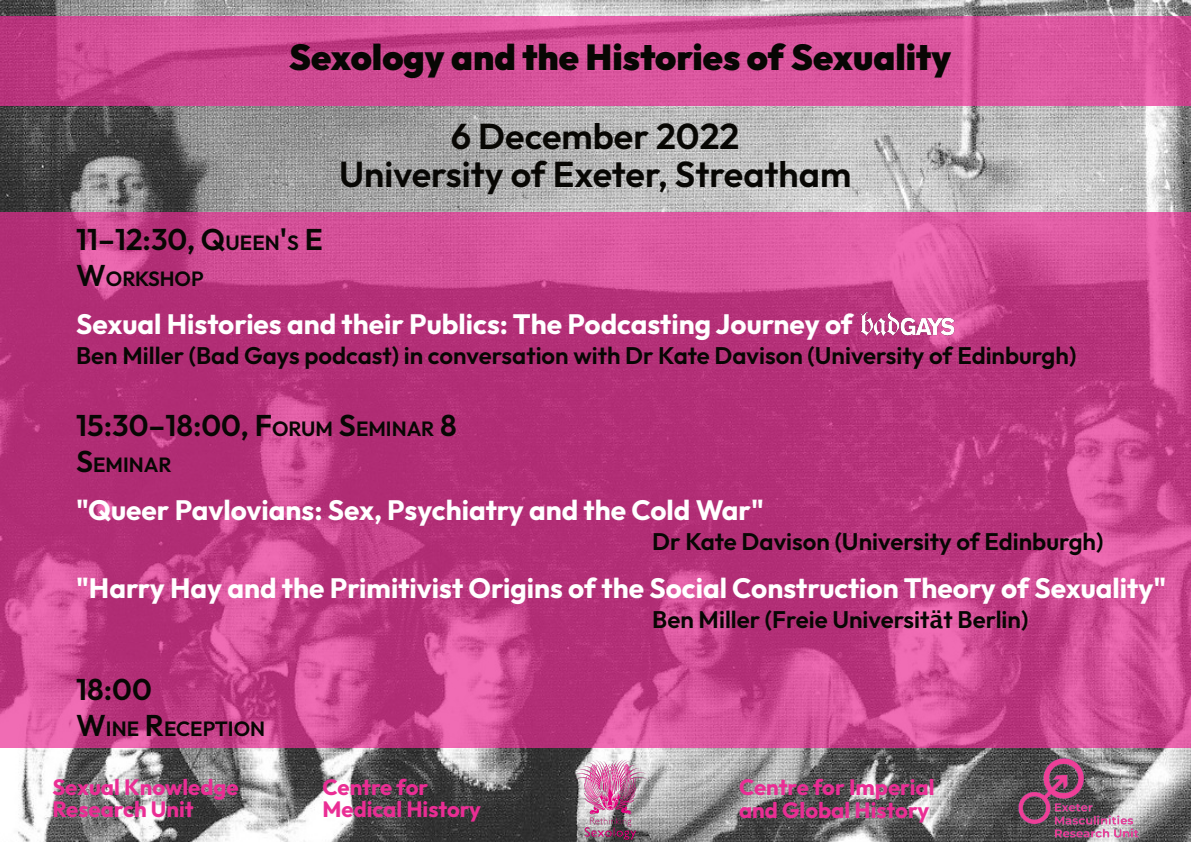
<style>
.page{position:relative;width:1191px;height:842px;background:#fff}
.page>*{position:absolute;margin:0;border:0;box-sizing:border-box;transform-origin:0 0}
.t1{font:600 36px/37.8px "Outfit";color:#080704;text-align:center}
.t2{font:900 36px "Outfit";color:#080704}
.t3{font:600 30px "Outfit";color:#080704}
.t4{font:700 28px "Outfit";color:#fff}
.t5{font:600 24px "Outfit";color:#080704}
.t6{font:700 22.2px/22.2px "Outfit";color:#ea2d94}
.t7{font:600 20.6px "Outfit";color:#080704}
.s1{font-size:20.6px}
.s2{font-size:30px}
.s3{font-family:"Lucida Grande";font-weight:700}
</style>
<div class="page">
<img style="left:0;top:0;width:1191px;height:842px">
<img style="left:1018px;top:759px;width:120px;height:79px">
<img style="left:566px;top:755px;width:88px;height:87px">
<div style="left:0;top:16px;width:1191px;height:90px;background:#ea2d94;opacity:.71"></div>
<div style="left:0;top:212px;width:1191px;height:536px;background:#ea2d94;opacity:.7"></div>
<img style="left:856px;top:299px;width:101px;height:50px">
<p class="t2" style="left:289px;top:41px;width:663px">Sexology and the Histories of Sexuality</p>
<p class="t1" style="left:339px;top:119px;width:513px">6 December 2022<br>University of Exeter, Streatham</p>
<p class="t3" style="left:76px;top:225px;width:248px">11–12:30, Q<span class="s1">UEEN</span>'<span class="s1">S</span> E</p>
<p class="t7" style="left:76px;top:269px;width:129px"><span class="s2">W</span>ORKSHOP</p>
<p class="t4" style="left:76px;top:311px;width:778px">Sexual Histories and their Publics: The Podcasting Journey of</p>
<p class="t5" style="left:76px;top:344px;width:1001px">Ben Miller (Bad Gays podcast) in conversation with Dr Kate Davison (University of Edinburgh)</p>
<p class="t3" style="left:76px;top:411px;width:382px">15:30–18:00, F<span class="s1">ORUM</span> S<span class="s1">EMINAR</span> 8</p>
<p class="t7" style="left:76px;top:455px;width:97px"><span class="s2">S</span>EMINAR</p>
<p class="t4" style="left:76px;top:497px;width:689px">"Queer Pavlovians: Sex, Psychiatry and the Cold War"</p>
<p class="t5" style="left:652px;top:530px;width:452px">Dr Kate Davison (University of Edinburgh)</p>
<p class="t4" style="left:76px;top:575px;width:1091px">"Harry Hay and the Primitivist Origins of the Social Construction Theory of Sexuality"</p>
<p class="t5" style="left:652px;top:608px;width:377px">Ben Miller (Freie Universit<span class="s3">ä</span>t Berlin)</p>
<p class="t3" style="left:76px;top:675px;width:77px">18:00</p>
<p class="t7" style="left:76px;top:719px;width:191px"><span class="s2">W</span>INE <span class="s2">R</span>ECEPTION</p>
<p class="t6" style="left:52px;top:777px;width:187px">Sexual Knowledge<br>Research Unit</p>
<p class="t6" style="left:322px;top:777px;width:160px">Centre for<br>Medical History</p>
<p class="t6" style="left:739px;top:777px;width:197px">Centre for Imperial and Global History</p>
</div>
